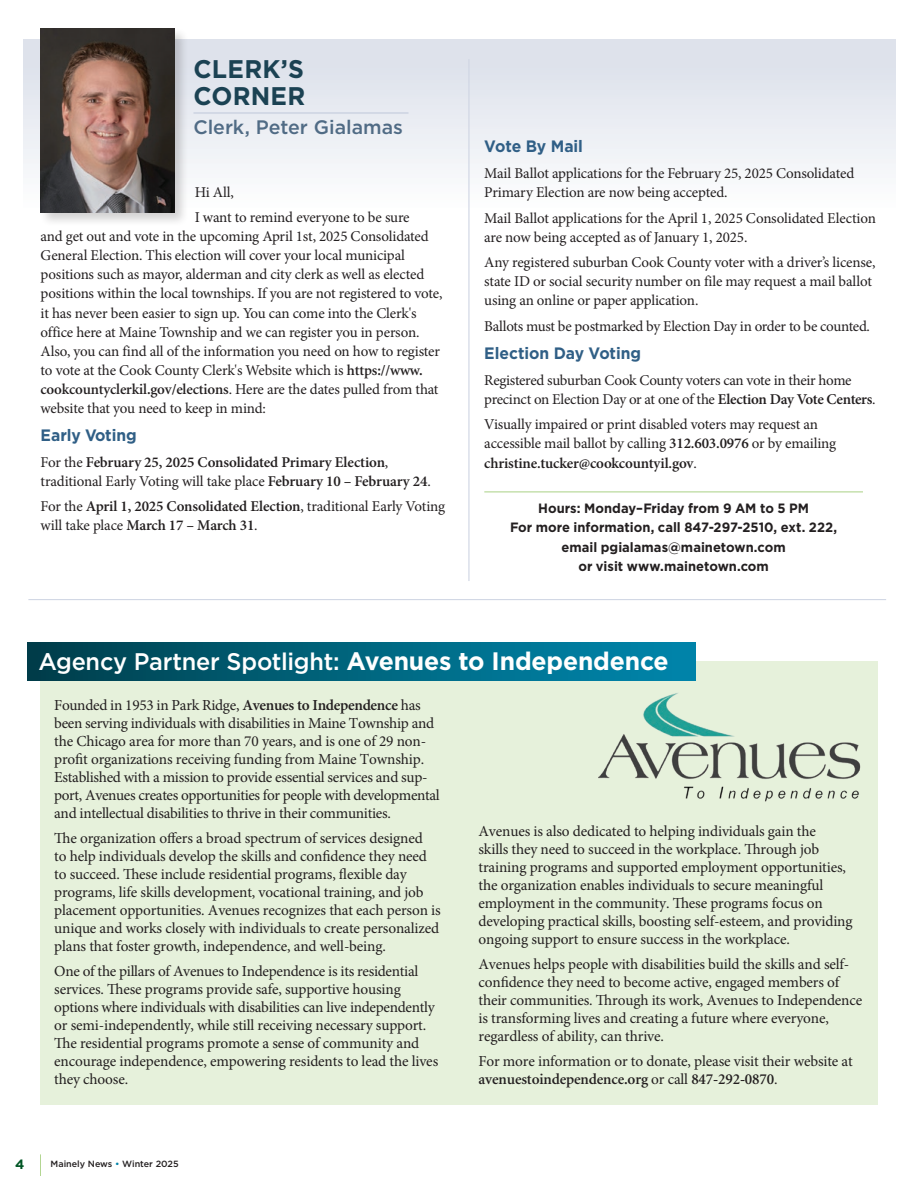
<style>
.page{position:relative;width:918px;height:1188px;background:#fff}
.page>*{position:absolute;margin:0;border:0;box-sizing:border-box;transform-origin:0 0}
.NEW_Caption_-_Gotham{font:700 25.5px/27px "Gotham";letter-spacing:.01em;color:#1b4253}
.B_head{font:500 24px "Gotham";letter-spacing:-.01em;color:#fff}
.Byline_-_NEW{font:500 19.5px "Gotham";color:#506b85}
.B_head-2{font:700 16.5px "Gotham";letter-spacing:-.005em;color:#305f86;scale:.95 1}
.t1{font:15.3px/18px "Minion Pro";letter-spacing:-.01em;color:#231f20}
.body_extra_small_-_H{font:15px/19px "Minion Pro";letter-spacing:-.015em;color:#231f20}
.body_extra_small_-_H-2{font:600 15px/19px "Minion Pro";letter-spacing:-.01em;color:#231f20}
.Body_-_new{font:700 13.5px/19.5px "Gotham";color:#231f20;text-align:center;scale:.96 1}
.t2{font:700 13.5px "Gotham";color:#005625}
.t3{font:500 9px "Gotham";color:#231f20}
.s1{font-family:"Minion";font-weight:600}
.s2{font-weight:400}
.s3{font-weight:600}
.s4{font-weight:700;font-size:25.2px}
.s5{color:#0083a9}
</style>
<div class="page">
<svg style="left:40px;top:1154px;width:1px;height:22px"></svg>
<div style="left:23px;top:40px;width:872px;height:169px;background:linear-gradient(to bottom,#d9dee9,#fdfdfe)"></div>
<hr style="left:484px;top:491px;width:379px;height:1px;background:#b3d692">
<hr style="left:193px;top:112px;width:216px;height:2px;background:#c1c9da">
<div style="left:39px;top:27px;width:150px;height:200px;background:#231f20;opacity:.2"></div>
<img style="left:41px;top:29px;width:133px;height:183px">
<hr style="left:468px;top:59px;width:2px;height:522px;background:#cfd5e3">
<hr style="left:28px;top:599px;width:858px;height:1px;background:#cfd5e3">
<div style="left:41px;top:662px;width:837px;height:443px;background:#e6f1db"></div>
<div style="left:27px;top:643px;width:669px;height:38px;background:linear-gradient(to right,#00404c,#0089af)"></div>
<img style="left:598px;top:693px;width:263px;height:109px">
<p class="NEW_Caption_-_Gotham" style="left:193px;top:55px;width:113px">CLERK’S<br>CORNER</p>
<p class="Byline_-_NEW" style="left:193px;top:114px;width:211px">Clerk, Peter Gialamas</p>
<p class="body_extra_small_-_H" style="left:195px;top:182px;width:41px">Hi All,</p>
<p class="body_extra_small_-_H" style="left:41px;top:208px;width:403px;text-indent:154px">I want to remind everyone to be sure<br>and get out and vote in the upcoming April 1st, 2025 Consolidated General Election. This election will cover your local municipal positions such as mayor, alderman and city clerk as well as elected positions within the local townships. If you are not registered to vote, it has never been easier to sign up. You can come into the Clerk's office here at Maine Township and we can register you in person.<br>Also, you can find all of the information you need on how to register to vote at the Cook County Clerk's Website which is <span class="s1">https://www. cookcountyclerkil.gov/elections</span>. Here are the dates pulled from that website that you need to keep in mind:</p>
<p class="B_head-2" style="left:41px;top:424px;width:103px">Early Voting</p>
<p class="body_extra_small_-_H-2" style="left:41px;top:452px;width:392px"><span class="s2">For the</span> February 25, 2025 Consolidated Primary Election<span class="s2">, traditional Early Voting will take place</span> February 10 – February 24<span class="s2">.</span></p>
<p class="body_extra_small_-_H-2" style="left:41px;top:497px;width:406px"><span class="s2">For the</span> April 1, 2025 Consolidated Election<span class="s2">, traditional Early Voting will take place</span> March 17 – March 31<span class="s2">.</span></p>
<p class="B_head-2" style="left:484px;top:136px;width:105px">Vote By Mail</p>
<p class="body_extra_small_-_H" style="left:484px;top:164px;width:371px">Mail Ballot applications for the February 25, 2025 Consolidated<br>Primary Election are now being accepted.</p>
<p class="body_extra_small_-_H" style="left:484px;top:208px;width:393px">Mail Ballot applications for the April 1, 2025 Consolidated Election are now being accepted as of January 1, 2025.</p>
<p class="body_extra_small_-_H" style="left:484px;top:253px;width:393px">Any registered suburban Cook County voter with a driver’s license, state ID or social security number on file may request a mail ballot using an online or paper application.</p>
<p class="body_extra_small_-_H" style="left:484px;top:317px;width:387px">Ballots must be postmarked by Election Day in order to be counted.</p>
<p class="B_head-2" style="left:484px;top:342px;width:167px">Election Day Voting</p>
<p class="body_extra_small_-_H" style="left:484px;top:371px;width:393px">Registered suburban Cook County voters can vote in their home precinct on Election Day or at one of the <span class="s3">Election Day Vote Centers</span>.</p>
<p class="body_extra_small_-_H" style="left:484px;top:415px;width:353px">Visually impaired or print disabled voters may request an accessible mail ballot by calling <span class="s3">312.603.0976</span> or by emailing <span class="s3">christine.tucker@cookcountyil.gov</span>.</p>
<p class="Body_-_new" style="left:510px;top:498px;width:342px">Hours: Monday–Friday from 9 AM to 5 PM<br>For more information, call 847-297-2510, ext. 222, email pgialamas@mainetown.com<br>or visit www.mainetown.com</p>
<p class="B_head" style="left:38px;top:645px;width:632px">Agency Partner Spotlight: <span class="s4">Avenues to Independence</span></p>
<p class="t1" style="left:54px;top:696px;width:387px">Founded in 1953 in Park Ridge, <span class="s3">Avenues to Independence</span> has been serving individuals with disabilities in Maine Township and the Chicago area for more than 70 years, and is one of 29 non&shy;profit organizations receiving funding from Maine Township.<br>Established with a mission to provide essential services and sup&shy;port, Avenues creates opportunities for people with developmental and intellectual disabilities to thrive in their communities.</p>
<p class="t1" style="left:54px;top:829px;width:388px">The organization offers a broad spectrum of services designed<br>to help individuals develop the skills and confidence they need to succeed. These include residential programs, flexible day programs, life skills development, vocational training, and job placement opportunities. Avenues recognizes that each person is unique and works closely with individuals to create personalized plans that foster growth, independence, and well-being.</p>
<p class="t1" style="left:54px;top:962px;width:386px">One of the pillars of Avenues to Independence is its residential services. These programs provide safe, supportive housing options where individuals with disabilities can live independently or semi-independently, while still receiving necessary support.<br>The residential programs promote a sense of community and encourage independence, empowering residents to lead the lives they choose.</p>
<p class="t2" style="left:15px;top:1155px;width:11px">4</p>
<p class="t3" style="left:51px;top:1158px;width:130px">Mainely News <span class="s5">•</span> Winter 2025</p>
<p class="t1" style="left:478px;top:822px;width:376px">Avenues is also dedicated to helping individuals gain the<br>skills they need to succeed in the workplace. Through job training programs and supported employment opportunities, the organization enables individuals to secure meaningful employment in the community. These programs focus on developing practical skills, boosting self-esteem, and providing ongoing support to ensure success in the workplace.</p>
<p class="t1" style="left:478px;top:955px;width:385px">Avenues helps people with disabilities build the skills and self&shy;confidence they need to become active, engaged members of their communities. Through its work, Avenues to Independence is transforming lives and creating a future where everyone, regardless of ability, can thrive.</p>
<p class="t1" style="left:478px;top:1052px;width:376px">For more information or to donate, please visit their website at <span class="s1">avenuestoindependence.org</span> or call <span class="s1">847-292-0870</span>.</p>
</div>
